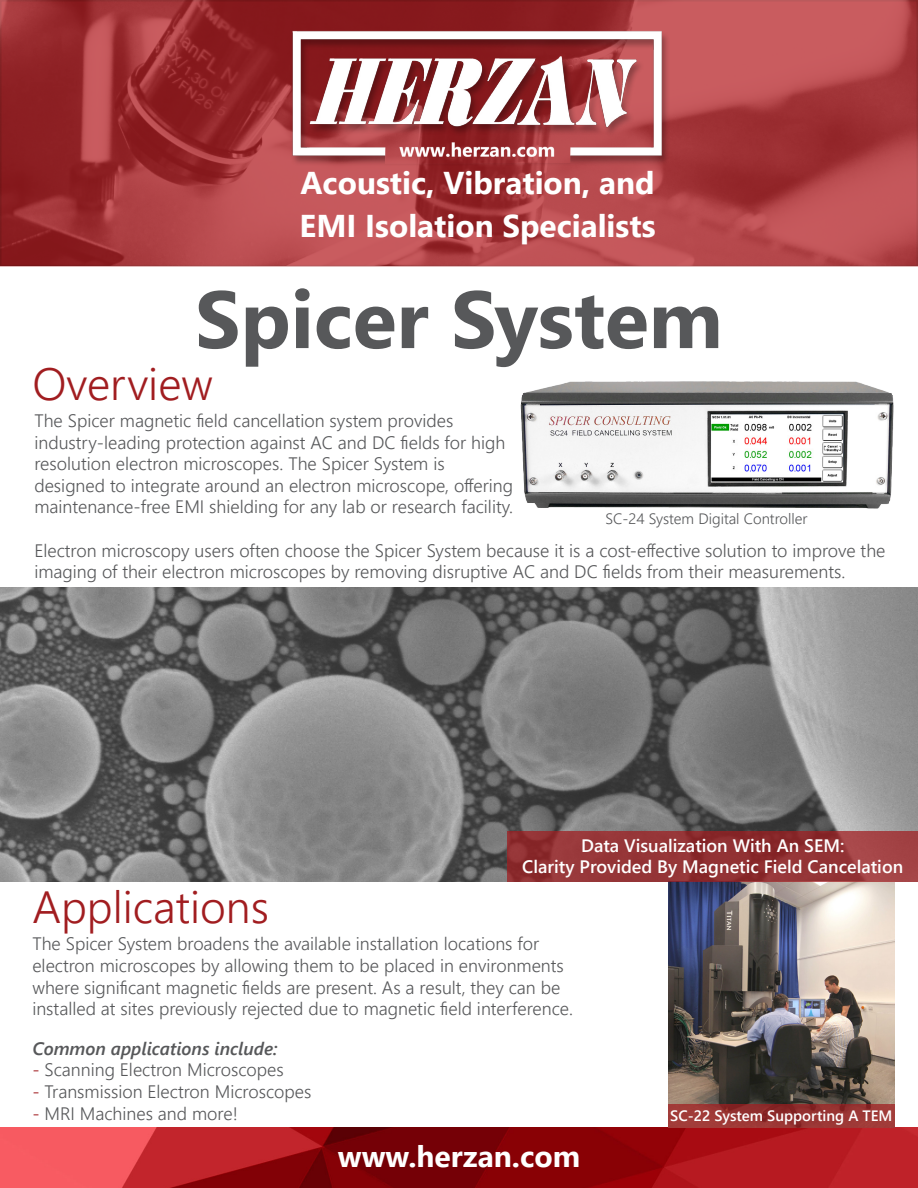
<style>
.page{position:relative;width:918px;height:1188px;background:#fff}
.page>*{position:absolute;margin:0;border:0;box-sizing:border-box;transform-origin:0 0}
.t1{font:700 81px "Segoe UI";color:#57585a}
.t2{font:300 45px "Segoe UI";color:#a11d20}
.t3{font:700 31.5px/43.5px "Segoe UI";color:#fff}
.t4{font:700 30px "Segoe UI";color:#fff}
.t5{font:300 18px/21.6px "Segoe UI";color:#57585a}
.t6{font:600 18px "Segoe UI";color:#fff}
.t7{font:italic 600 18px "Segoe UI";color:#57585a}
.t8{font:300 15px "Segoe UI";color:#57585a}
.t9{font:600 15px "Segoe UI";color:#fff}
.s1{color:#a11d20}
</style>
<div class="page">
<img style="left:0;top:588px;width:918px;height:294px">
<img style="left:0;top:1128px;width:918px;height:60px">
<svg style="left:0;top:0;width:918px;height:266px"></svg>
<img style="left:281px;top:20px;width:393px;height:147px">
<img style="left:520px;top:381px;width:374px;height:128px">
<img style="left:668px;top:882px;width:227px;height:222px">
<svg style="left:668px;top:1104px;width:227px;height:24px;fill:#9c3835"></svg>
<svg style="left:508px;top:831px;width:410px;height:51px;fill:#953537"></svg>
<p class="t3" style="left:300px;top:159px;width:357px">Acoustic, Vibration, and<br>EMI Isolation Specialists</p>
<p class="t1" style="left:195px;top:243px;width:529px">Spicer System</p>
<p class="t2" style="left:32px;top:342px;width:182px">Overview</p>
<p class="t5" style="left:34px;top:408px;width:420px">The Spicer magnetic field cancellation system provides</p>
<p class="t5" style="left:34px;top:430px;width:473px">industry-leading protection against AC and DC fields for high</p>
<p class="t5" style="left:34px;top:451px;width:412px">resolution electron microscopes. The Spicer System is</p>
<p class="t5" style="left:34px;top:473px;width:480px">designed to integrate around an electron microscope, offering maintenance-free EMI shielding for any lab or research facility.</p>
<p class="t5" style="left:34px;top:538px;width:853px">Electron microscopy users often choose the Spicer System because it is a cost-effective solution to improve the imaging of their electron microscopes by removing disruptive AC and DC fields from their measurements.</p>
<p class="t8" style="left:606px;top:504px;width:204px">SC-24 System Digital Controller</p>
<p class="t6" style="left:581px;top:828px;width:265px">Data Visualization With An SEM:</p>
<p class="t6" style="left:522px;top:850px;width:382px">Clarity Provided By Magnetic Field Cancelation</p>
<p class="t2" style="left:32px;top:865px;width:238px">Applications</p>
<p class="t5" style="left:32px;top:931px;width:533px">The Spicer System broadens the available installation locations for electron microscopes by allowing them to be placed in environments where significant magnetic fields are present. As a result, they can be</p>
<p class="t5" style="left:32px;top:996px;width:542px">installed at sites previously rejected due to magnetic field interference.</p>
<p class="t7" style="left:32px;top:1034px;width:247px">Common applications include:</p>
<p class="t5" style="left:32px;top:1057px;width:253px"><span class="s1">-</span> Scanning Electron Microscopes</p>
<p class="t5" style="left:32px;top:1079px;width:280px"><span class="s1">-</span> Transmission Electron Microscopes</p>
<p class="t5" style="left:32px;top:1101px;width:207px"><span class="s1">-</span> MRI Machines and more!</p>
<p class="t4" style="left:338px;top:1128px;width:244px">www.herzan.com</p>
<p class="t9" style="left:670px;top:1102px;width:224px">SC-22 System Supporting A TEM</p>
</div>
